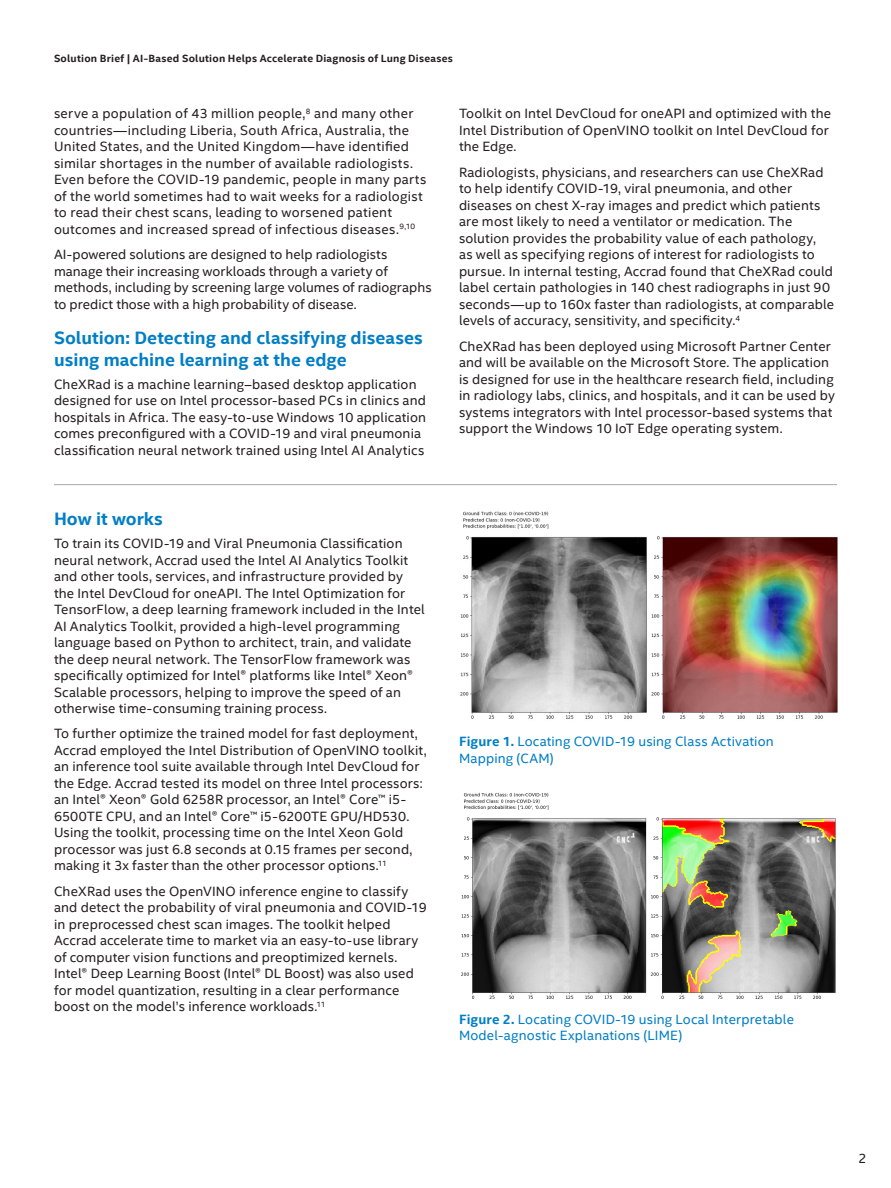
<style>
.page{position:relative;width:891px;height:1188px;background:#fff}
.page>*{position:absolute;margin:0;border:0;box-sizing:border-box;transform-origin:0 0}
.MainCopy___Caption{font:700 18px/21.6px "Intel Clear";color:#007ec5}
.SUBHEAD_2{font:700 18px "Intel Clear";color:#007ec5}
.MainCopy___Caption-2{font:13.5px/16.5px "Intel Clear";letter-spacing:.01em;color:#231f20}
.MainCopy___Caption-3{font:13.5px/16.5px "Intel Clear";letter-spacing:.01em;color:#007ec5}
.t1{font:700 10.5px "Intel Clear";letter-spacing:.02em;color:#231f20}
.s1{font-weight:700}
</style>
<div class="page">
<hr style="left:54px;top:484px;width:783px;height:1px;background:#a8a9ad">
<img style="left:460px;top:511px;width:378px;height:208px">
<img style="left:461px;top:792px;width:375px;height:207px">
<p class="t1" style="left:54px;top:51px;width:400px">Solution Brief | AI-Based Solution Helps Accelerate Diagnosis of Lung Diseases</p>
<p class="MainCopy___Caption-2" style="left:54px;top:105px;width:374px">serve a population of 43 million people,<sup>8</sup> and many other countries—including Liberia, South Africa, Australia, the United States, and the United Kingdom—have identified similar shortages in the number of available radiologists.<br>Even before the COVID-19 pandemic, people in many parts of the world sometimes had to wait weeks for a radiologist to read their chest scans, leading to worsened patient outcomes and increased spread of infectious diseases.<sup>9,10</sup></p>
<p class="MainCopy___Caption-2" style="left:54px;top:246px;width:379px">AI-powered solutions are designed to help radiologists manage their increasing workloads through a variety of methods, including by screening large volumes of radiographs to predict those with a high probability of disease.</p>
<p class="MainCopy___Caption" style="left:54px;top:326px;width:370px">Solution: Detecting and classifying diseases using machine learning at the edge</p>
<p class="MainCopy___Caption-2" style="left:54px;top:375px;width:374px">CheXRad is a machine learning–based desktop application designed for use on Intel processor-based PCs in clinics and hospitals in Africa. The easy-to-use Windows 10 application comes preconfigured with a COVID-19 and viral pneumonia classification neural network trained using Intel AI Analytics</p>
<p class="SUBHEAD_2" style="left:54px;top:506px;width:111px">How it works</p>
<p class="MainCopy___Caption-2" style="left:54px;top:535px;width:372px">To train its COVID-19 and Viral Pneumonia Classification neural network, Accrad used the Intel AI Analytics Toolkit and other tools, services, and infrastructure provided by the Intel DevCloud for oneAPI. The Intel Optimization for TensorFlow, a deep learning framework included in the Intel AI Analytics Toolkit, provided a high-level programming language based on Python to architect, train, and validate the deep neural network. The TensorFlow framework was specifically optimized for Intel® platforms like Intel® Xeon® Scalable processors, helping to improve the speed of an otherwise time-consuming training process.</p>
<p class="MainCopy___Caption-2" style="left:54px;top:725px;width:374px">To further optimize the trained model for fast deployment, Accrad employed the Intel Distribution of OpenVINO toolkit, an inference tool suite available through Intel DevCloud for the Edge. Accrad tested its model on three Intel processors: an Intel® Xeon® Gold 6258R processor, an Intel® Core™ i5- 6500TE CPU, and an Intel® Core™ i5-6200TE GPU/HD530.<br>Using the toolkit, processing time on the Intel Xeon Gold processor was just 6.8 seconds at 0.15 frames per second, making it 3x faster than the other processor options.<sup>11</sup></p>
<p class="MainCopy___Caption-2" style="left:54px;top:882px;width:374px">CheXRad uses the OpenVINO inference engine to classify and detect the probability of viral pneumonia and COVID-19 in preprocessed chest scan images. The toolkit helped Accrad accelerate time to market via an easy-to-use library of computer vision functions and preoptimized kernels.<br>Intel® Deep Learning Boost (Intel® DL Boost) was also used for model quantization, resulting in a clear performance boost on the model’s inference workloads.<sup>11</sup></p>
<p class="MainCopy___Caption-2" style="left:459px;top:105px;width:374px">Toolkit on Intel DevCloud for oneAPI and optimized with the<br>Intel Distribution of OpenVINO toolkit on Intel DevCloud for the Edge.</p>
<p class="MainCopy___Caption-2" style="left:459px;top:163px;width:377px">Radiologists, physicians, and researchers can use CheXRad to help identify COVID-19, viral pneumonia, and other diseases on chest X-ray images and predict which patients are most likely to need a ventilator or medication. The solution provides the probability value of each pathology,<br>as well as specifying regions of interest for radiologists to pursue. In internal testing, Accrad found that CheXRad could label certain pathologies in 140 chest radiographs in just 90 seconds—up to 160x faster than radiologists, at comparable levels of accuracy, sensitivity, and specificity.<sup>4</sup></p>
<p class="MainCopy___Caption-2" style="left:459px;top:337px;width:377px">CheXRad has been deployed using Microsoft Partner Center and will be available on the Microsoft Store. The application is designed for use in the healthcare research field, including in radiology labs, clinics, and hospitals, and it can be used by systems integrators with Intel processor-based systems that support the Windows 10 IoT Edge operating system.</p>
<p class="MainCopy___Caption-3" style="left:459px;top:733px;width:316px"><span class="s1">Figure 1.</span> Locating COVID-19 using Class Activation<br>Mapping (CAM)</p>
<p class="MainCopy___Caption-3" style="left:459px;top:1010px;width:336px"><span class="s1">Figure 2.</span> Locating COVID-19 using Local Interpretable<br>Model-agnostic Explanations (LIME)</p>
<p class="MainCopy___Caption-2" style="left:858px;top:1150px;width:10px">2</p>
</div>
